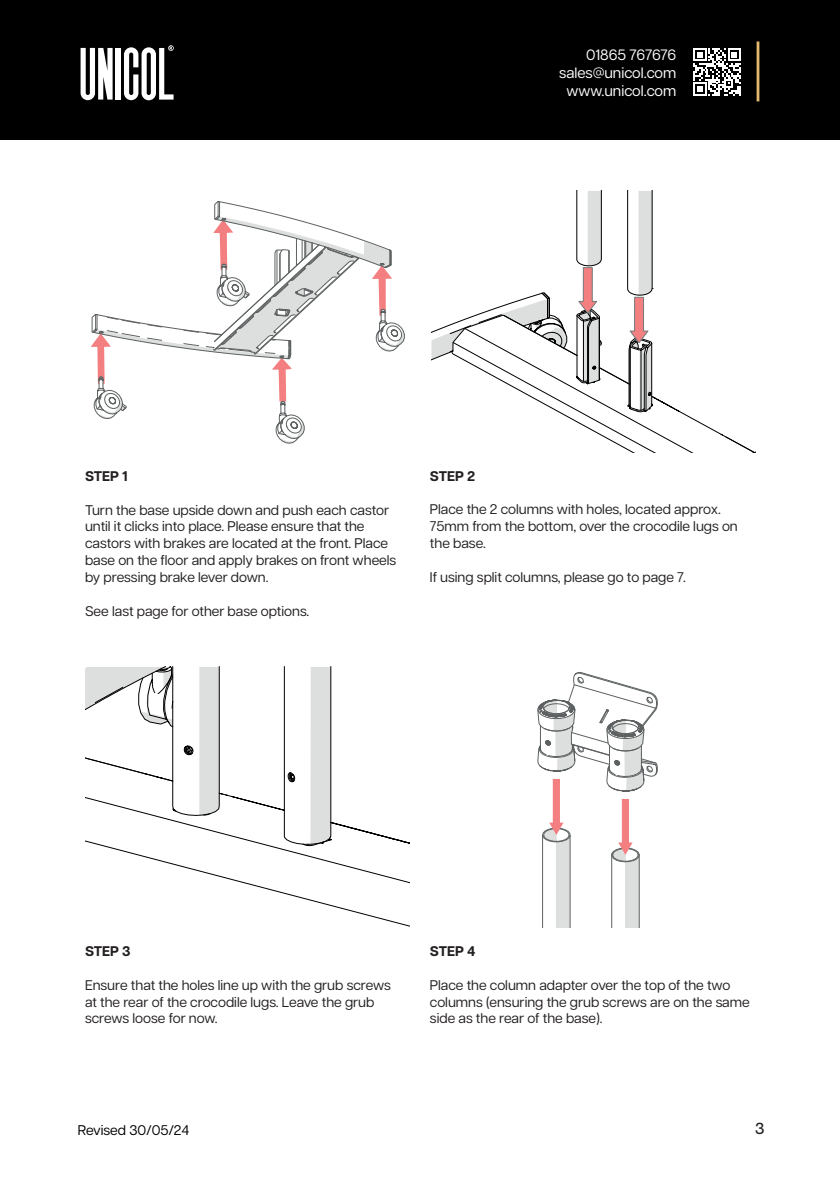
<style>
.page{position:relative;width:840px;height:1191px;background:#fff}
.page>*{position:absolute;margin:0;border:0;box-sizing:border-box;transform-origin:0 0}
.t1{font:500 16px "Articulat CF";color:#231f20}
.t2{font:15px/18px "Articulat CF";color:#fff;text-align:right}
.t3{font:14px/16.8px "Articulat CF";color:#231f20}
.t4{font:700 14px "Articulat CF";color:#231f20}
.t5{font:14px "Articulat CF";color:#000}
</style>
<div class="page">
<div style="left:0;top:0;width:839px;height:140px;background:#000"></div>
<svg style="left:124px;top:45px;width:49px;height:55px"></svg>
<div style="left:116px;top:48px;width:5px;height:52px;background:#fff"></div>
<svg style="left:80px;top:48px;width:32px;height:52px"></svg>
<hr style="left:756px;top:41px;width:3px;height:60px;background:#e5b870">
<svg style="left:693px;top:48px;width:47px;height:48px"></svg>
<svg style="left:91px;top:201px;width:313px;height:242px"></svg>
<svg style="left:536px;top:341px;width:173px;height:112px"></svg>
<svg style="left:656px;top:427px;width:99px;height:26px"></svg>
<svg style="left:431px;top:191px;width:170px;height:209px"></svg>
<svg style="left:627px;top:191px;width:25px;height:220px"></svg>
<svg style="left:99px;top:748px;width:310px;height:179px"></svg>
<svg style="left:85px;top:666px;width:246px;height:179px"></svg>
<svg style="left:537px;top:672px;width:120px;height:256px"></svg>
<p class="t2" style="left:559px;top:44px;width:118px">01865 767676 sales@unicol.com www.unicol.com</p>
<p class="t4" style="left:85px;top:466px;width:44px">STEP 1</p>
<p class="t3" style="left:85px;top:500px;width:312px">Turn the base upside down and push each castor until it clicks into place. Please ensure that the castors with brakes are located at the front. Place base on the floor and apply brakes on front wheels by pressing brake lever down.</p>
<p class="t3" style="left:85px;top:601px;width:226px">See last page for other base options.</p>
<p class="t4" style="left:429px;top:465px;width:47px">STEP 2</p>
<p class="t3" style="left:429px;top:500px;width:309px">Place the 2 columns with holes, located approx.<br>75mm from the bottom, over the crocodile lugs on the base.</p>
<p class="t3" style="left:429px;top:567px;width:257px">If using split columns, please go to page 7.</p>
<p class="t4" style="left:85px;top:941px;width:47px">STEP 3</p>
<p class="t3" style="left:85px;top:975px;width:307px">Ensure that the holes line up with the grub screws at the rear of the crocodile lugs. Leave the grub screws loose for now.</p>
<p class="t4" style="left:429px;top:941px;width:47px">STEP 4</p>
<p class="t3" style="left:429px;top:975px;width:321px">Place the column adapter over the top of the two columns (ensuring the grub screws are on the same side as the rear of the base).</p>
<p class="t5" style="left:78px;top:1119px;width:113px">Revised 30/05/24</p>
<p class="t1" style="left:754px;top:1117px;width:11px">3</p>
</div>
